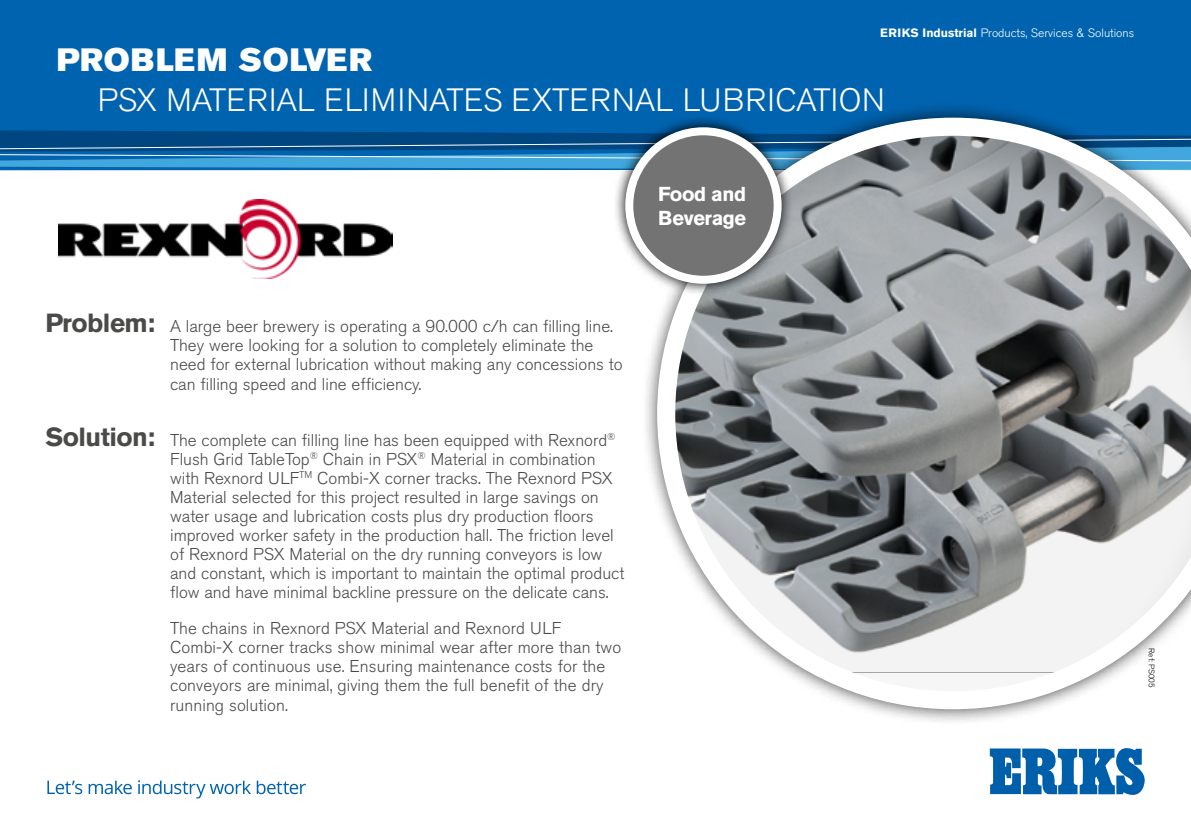
<style>
.page{position:relative;width:1191px;height:840px;background:#fff}
.page>*{position:absolute;margin:0;border:0;box-sizing:border-box;transform-origin:0 0}
.t1{font:300 32px "Akzidenz Grotesk BE";color:#fff}
.t2{font:32px "Akzidenz Grotesk BE Super";letter-spacing:.03em;color:#fff}
.t3{font:700 20px/24px "Akzidenz Grotesk BE";letter-spacing:-.02em;color:#fff}
.t4{font:300 17px/19px "Akzidenz Grotesk BE";color:#4a4a49}
.t5{font:300 12px "Akzidenz Grotesk BE";color:#fff}
.t6{font:300 8px "Akzidenz Grotesk BE";color:#000}
.s1{font-weight:700}
.s2{font-weight:700;font-size:26px}
</style>
<div class="page">
<div style="left:0;top:0;width:1191px;height:130px;background:#0063af"></div>
<svg style="left:0;top:130px;width:613px;height:40px;background:#1d6fa9"></svg>
<svg style="left:47px;top:780px;width:35px;height:13px"></svg>
<svg style="left:89px;top:780px;width:43px;height:13px"></svg>
<svg style="left:138px;top:780px;width:113px;height:18px"></svg>
<svg style="left:257px;top:780px;width:49px;height:13px"></svg>
<svg style="left:989px;top:748px;width:156px;height:47px"></svg>
<div style="left:640px;top:101px;width:551px;height:623px;background:#000;opacity:.75"></div>
<svg style="left:657px;top:118px;width:534px;height:590px"></svg>
<svg style="left:613px;top:115px;width:180px;height:180px"></svg>
<div style="left:629px;top:131px;width:148px;height:148px;background:#747373;border-radius:50%"></div>
<div style="left:625px;top:127px;width:156px;height:156px;border:8px solid #fff;border-radius:50%"></div>
<img style="left:59px;top:199px;width:333px;height:79px">
<p class="t5" style="left:880px;top:27px;width:255px"><span class="s1">ERIKS Industrial</span> Products, Services &amp; Solutions</p>
<h1 class="t2" style="left:57px;top:41px;width:317px">PROBLEM SOLVER</h1>
<h1 class="t1" style="left:98px;top:82px;width:788px">PSX MATERIAL ELIMINATES EXTERNAL LUBRICATION</h1>
<p class="t3" style="left:658px;top:182px;width:90px">Food and<br>Beverage</p>
<p class="t4" style="left:170px;top:316px;width:454px;text-indent:-125px"><span class="s2">Problem:</span> A large beer brewery is operating a 90.000 c/h can filling line.<br>They were looking for a solution to completely eliminate the need for external lubrication without making any concessions to can filling speed and line efficiency.</p>
<p class="t4" style="left:170px;top:430px;width:456px;text-indent:-125px"><span class="s2">Solution:</span> The complete can filling line has been equipped with Rexnord<sup>® </sup>Flush Grid TableTop<sup>®</sup> Chain in PSX<sup>®</sup> Material in combination with Rexnord ULF<sup>TM</sup> Combi-X corner tracks. The Rexnord PSX Material selected for this project resulted in large savings on water usage and lubrication costs plus dry production floors improved worker safety in the production hall. The friction level of Rexnord PSX Material on the dry running conveyors is low and constant, which is important to maintain the optimal product flow and have minimal backline pressure on the delicate cans.</p>
<p class="t4" style="left:170px;top:618px;width:452px">The chains in Rexnord PSX Material and Rexnord ULF Combi-X corner tracks show minimal wear after more than two years of continuous use. Ensuring maintenance costs for the conveyors are minimal, giving them the full benefit of the dry running solution.</p>
<p class="t6" style="left:1156px;top:647px;width:41px;rotate:90deg">Ref: PS005</p>
</div>
